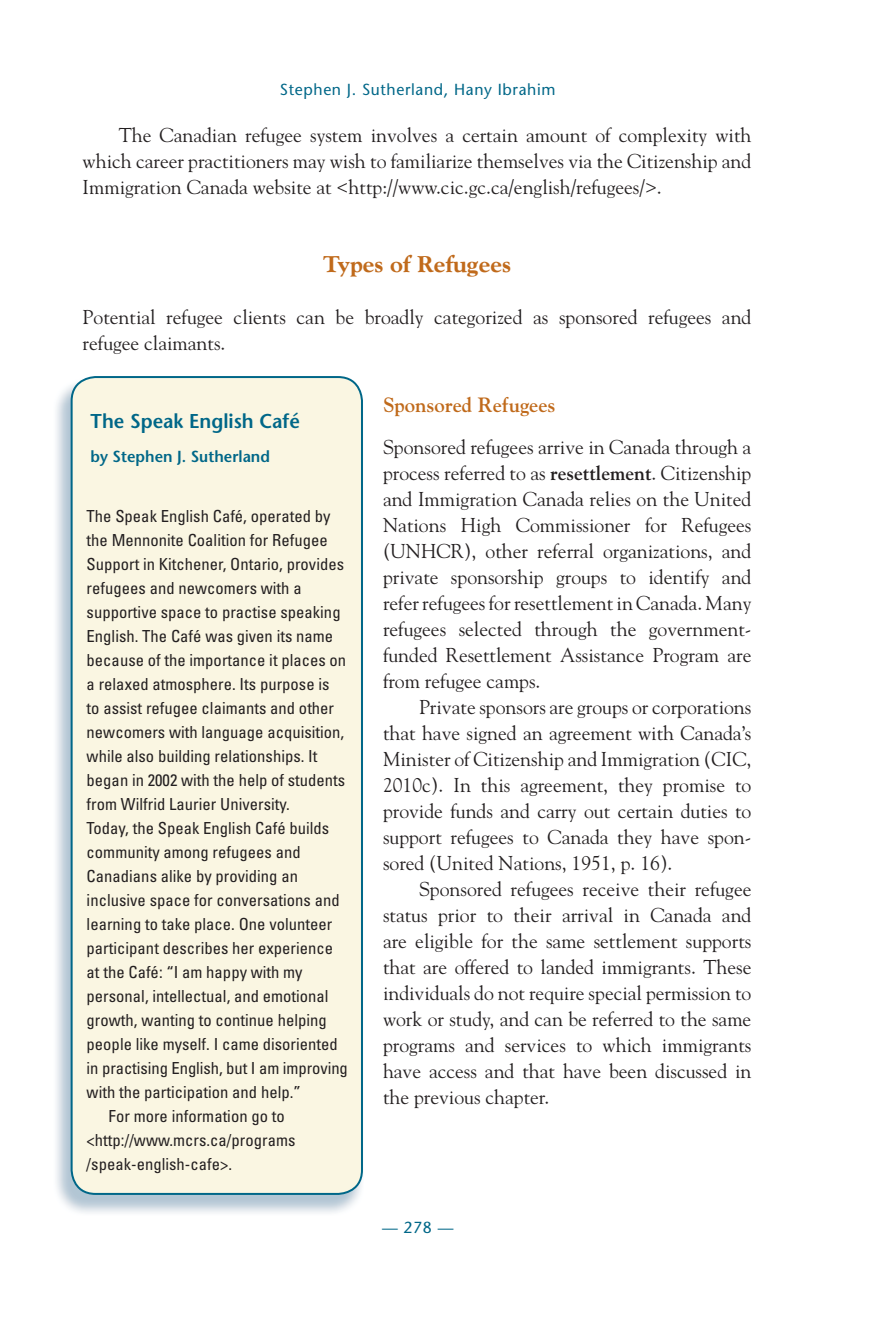
<style>
.page{position:relative;width:885px;height:1327px;background:#fff}
.page>*{position:absolute;margin:0;border:0;box-sizing:border-box;transform-origin:0 0}
.t1{font:800 23.2px "Goudy";color:#c06a1b}
.t2{font:700 20.6px "Goudy";color:#c06a1b}
.t3{font:20px/26px "Goudy";color:#231f20;text-align:justify}
.t4{font:600 20px "Stone Sans";color:#006788;scale:.96 1}
.t5{font:condensed 16.6px "Univers";color:#231f20}
.t6{font:16px "Stone Sans";letter-spacing:.04em;color:#006788}
.t7{font:600 16px "Stone Sans";color:#006788;scale:.96 1}
.s1{font-weight:700}
</style>
<div class="page">
<img style="left:56px;top:379px;width:307px;height:834px">
<div style="left:72px;top:377px;width:290px;height:816px;background:#faf6e2;border-radius:24px"></div>
<div style="left:71px;top:376px;width:292px;height:818px;border:2px solid #006788;border-radius:24px"></div>
<p class="t6" style="left:280px;top:83px;width:277px">Stephen J. Sutherland, Hany Ibrahim</p>
<p class="t3" style="left:83px;top:123px;width:670px;text-indent:36px">The Canadian refugee system involves a certain amount of complexity with which career practitioners may wish to familiarize themselves via the Citizenship and Immigration Canada website at &lt;http://www.cic.gc.ca/english/refugees/&gt;.</p>
<p class="t1" style="left:323px;top:254px;width:189px">Types of Refugees</p>
<p class="t3" style="left:83px;top:305px;width:670px">Potential refugee clients can be broadly categorized as sponsored refugees and refugee claimants.</p>
<p class="t4" style="left:91px;top:413px;width:219px">The Speak English Café</p>
<p class="t7" style="left:91px;top:450px;width:188px">by Stephen J. Sutherland</p>
<p class="t5" style="left:87px;top:510px;width:245px">The Speak English Café, operated by</p>
<p class="t5" style="left:87px;top:534px;width:242px">the Mennonite Coalition for Refugee</p>
<p class="t5" style="left:87px;top:558px;width:259px">Support in Kitchener, Ontario, provides</p>
<p class="t5" style="left:87px;top:582px;width:216px">refugees and newcomers with a</p>
<p class="t5" style="left:87px;top:606px;width:255px">supportive space to practise speaking</p>
<p class="t5" style="left:87px;top:630px;width:248px">English. The Café was given its name</p>
<p class="t5" style="left:87px;top:654px;width:261px">because of the importance it places on</p>
<p class="t5" style="left:87px;top:678px;width:244px">a relaxed atmosphere. Its purpose is</p>
<p class="t5" style="left:87px;top:702px;width:249px">to assist refugee claimants and other</p>
<p class="t5" style="left:87px;top:726px;width:259px">newcomers with language acquisition,</p>
<p class="t5" style="left:87px;top:750px;width:232px">while also building relationships. It</p>
<p class="t5" style="left:87px;top:774px;width:260px">began in 2002 with the help of students</p>
<p class="t5" style="left:87px;top:798px;width:205px">from Wilfrid Laurier University.</p>
<p class="t5" style="left:87px;top:822px;width:244px">Today, the Speak English Café builds</p>
<p class="t5" style="left:87px;top:846px;width:215px">community among refugees and</p>
<p class="t5" style="left:87px;top:870px;width:213px">Canadians alike by providing an</p>
<p class="t5" style="left:87px;top:894px;width:254px">inclusive space for conversations and</p>
<p class="t5" style="left:87px;top:918px;width:247px">learning to take place. One volunteer</p>
<p class="t5" style="left:87px;top:942px;width:248px">participant describes her experience</p>
<p class="t5" style="left:87px;top:966px;width:217px">at the Café: “I am happy with my</p>
<p class="t5" style="left:87px;top:990px;width:243px">personal, intellectual, and emotional</p>
<p class="t5" style="left:87px;top:1014px;width:241px">growth, wanting to continue helping</p>
<p class="t5" style="left:87px;top:1038px;width:253px">people like myself. I came disoriented</p>
<p class="t5" style="left:87px;top:1062px;width:263px">in practising English, but I am improving</p>
<p class="t5" style="left:87px;top:1086px;width:216px">with the participation and help.”</p>
<p class="t5" style="left:109px;top:1110px;width:177px">For more information go to</p>
<p class="t5" style="left:87px;top:1134px;width:210px">&lt;http://www.mcrs.ca/programs</p>
<p class="t5" style="left:87px;top:1158px;width:147px">/speak-english-cafe&gt;.</p>
<p class="t2" style="left:383px;top:396px;width:174px">Sponsored Refugees</p>
<p class="t3" style="left:383px;top:435px;width:370px">Sponsored refugees arrive in Canada through a process referred to as <span class="s1">resettlement</span>. Citizenship and Immigration Canada relies on the United Nations High Commissioner for Refugees (UNHCR), other referral organizations, and private sponsorship groups to identify and refer refugees for resettlement in Canada. Many refugees selected through the government&shy;funded Resettlement Assistance Program are from refugee camps.</p>
<p class="t3" style="left:383px;top:695px;width:370px;text-indent:36px">Private sponsors are groups or corporations that have signed an agreement with Canada’s Minister of Citizenship and Immigration (CIC, 2010c). In this agreement, they promise to provide funds and carry out certain duties to support refugees to Canada they have spon&shy;sored (United Nations, 1951, p. 16).</p>
<p class="t3" style="left:383px;top:877px;width:370px;text-indent:36px">Sponsored refugees receive their refugee status prior to their arrival in Canada and are eligible for the same settlement supports that are offered to landed immigrants. These individuals do not require special permission to work or study, and can be referred to the same programs and services to which immigrants have access and that have been discussed in the previous chapter.</p>
<p class="t6" style="left:382px;top:1221px;width:73px">— 278 —</p>
</div>
